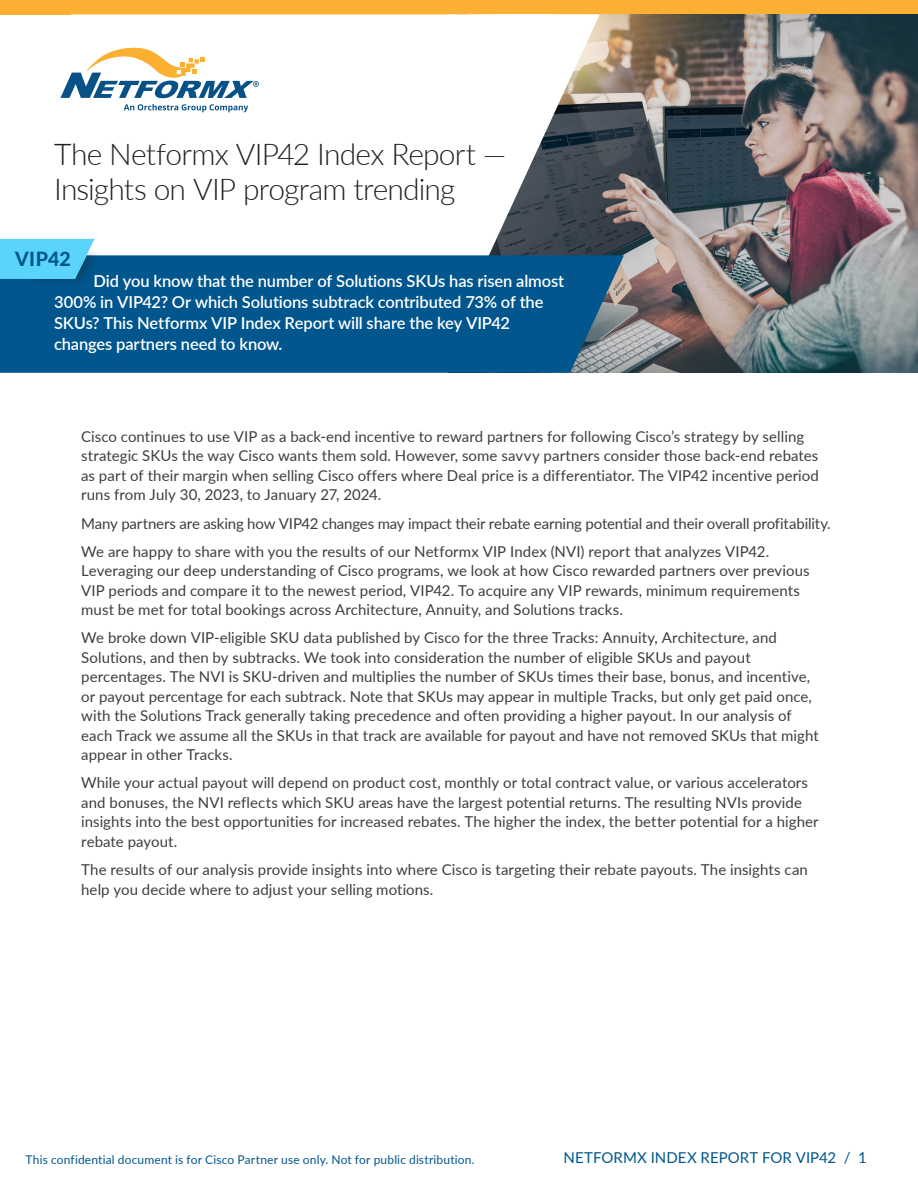
<style>
.page{position:relative;width:918px;height:1188px;background:#fff}
.page>*{position:absolute;margin:0;border:0;box-sizing:border-box;transform-origin:0 0}
.Masthead_Title{font:300 30px/34.5px "Lato";letter-spacing:-.025em;color:#231f20}
.Body_Text{font:800 19.5px "Lato";letter-spacing:.02em;color:#00568d}
.Body_Text-2{font:600 16.5px/21px "Lato";letter-spacing:-.005em;color:#fff}
.Body_Text-3{font:15px/19.5px "Lato";letter-spacing:.005em;color:#3e3e3f}
.t1{font:15px "Lato";letter-spacing:.005em;color:#00568d}
.t2{font:12px "Lato";letter-spacing:.015em;color:#00568d}
</style>
<div class="page">
<div style="left:0;top:0;width:918px;height:15px;background:#fcb033"></div>
<img style="left:600px;top:15px;width:317px;height:358px">
<svg style="left:70px;top:15px;width:530px;height:240px"></svg>
<div style="left:0;top:255px;width:624px;height:118px;background:#00568d"></div>
<div style="left:25px;top:247px;width:75px;height:40px;background:#231f20;opacity:.31"></div>
<svg style="left:0;top:239px;width:95px;height:40px;background:#55c8ef"></svg>
<svg style="left:60px;top:48px;width:199px;height:50px"></svg>
<svg style="left:124px;top:104px;width:124px;height:8px"></svg>
<p class="Masthead_Title" style="left:54px;top:136px;width:454px">The Netformx VIP42 Index Report —<br>Insights on VIP program trending</p>
<p class="Body_Text" style="left:15px;top:245px;width:57px">VIP42</p>
<p class="Body_Text-2" style="left:54px;top:270px;width:512px;text-indent:39px">Did you know that the number of Solutions SKUs has risen almost 300% in VIP42? Or which Solutions subtrack contributed 73% of the SKUs? This Netformx VIP Index Report will share the key VIP42 changes partners need to know.</p>
<p class="Body_Text-3" style="left:81px;top:426px;width:739px">Cisco continues to use VIP as a back-end incentive to reward partners for following Cisco’s strategy by selling strategic SKUs the way Cisco wants them sold. However, some savvy partners consider those back-end rebates as part of their margin when selling Cisco offers where Deal price is a differentiator. The VIP42 incentive period runs from July 30, 2023, to January 27, 2024.</p>
<p class="Body_Text-3" style="left:81px;top:513px;width:751px">Many partners are asking how VIP42 changes may impact their rebate earning potential and their overall profitability.</p>
<p class="Body_Text-3" style="left:81px;top:541px;width:730px">We are happy to share with you the results of our Netformx VIP Index (NVI) report that analyzes VIP42.<br>Leveraging our deep understanding of Cisco programs, we look at how Cisco rewarded partners over previous VIP periods and compare it to the newest period, VIP42. To acquire any VIP rewards, minimum requirements must be met for total bookings across Architecture, Annuity, and Solutions tracks.</p>
<p class="Body_Text-3" style="left:81px;top:628px;width:739px">We broke down VIP-eligible SKU data published by Cisco for the three Tracks: Annuity, Architecture, and Solutions, and then by subtracks. We took into consideration the number of eligible SKUs and payout percentages. The NVI is SKU-driven and multiplies the number of SKUs times their base, bonus, and incentive, or payout percentage for each subtrack. Note that SKUs may appear in multiple Tracks, but only get paid once, with the Solutions Track generally taking precedence and often providing a higher payout. In our analysis of each Track we assume all the SKUs in that track are available for payout and have not removed SKUs that might appear in other Tracks.</p>
<p class="Body_Text-3" style="left:81px;top:773px;width:739px">While your actual payout will depend on product cost, monthly or total contract value, or various accelerators and bonuses, the NVI reflects which SKU areas have the largest potential returns. The resulting NVIs provide insights into the best opportunities for increased rebates. The higher the index, the better potential for a higher rebate payout.</p>
<p class="Body_Text-3" style="left:81px;top:859px;width:728px">The results of our analysis provide insights into where Cisco is targeting their rebate payouts. The insights can help you decide where to adjust your selling motions.</p>
<p class="t2" style="left:26px;top:1151px;width:451px">This confidential document is for Cisco Partner use only. Not for public distribution.</p>
<p class="t1" style="left:564px;top:1147px;width:305px">NETFORMX INDEX REPORT FOR VIP42 / 1</p>
</div>
